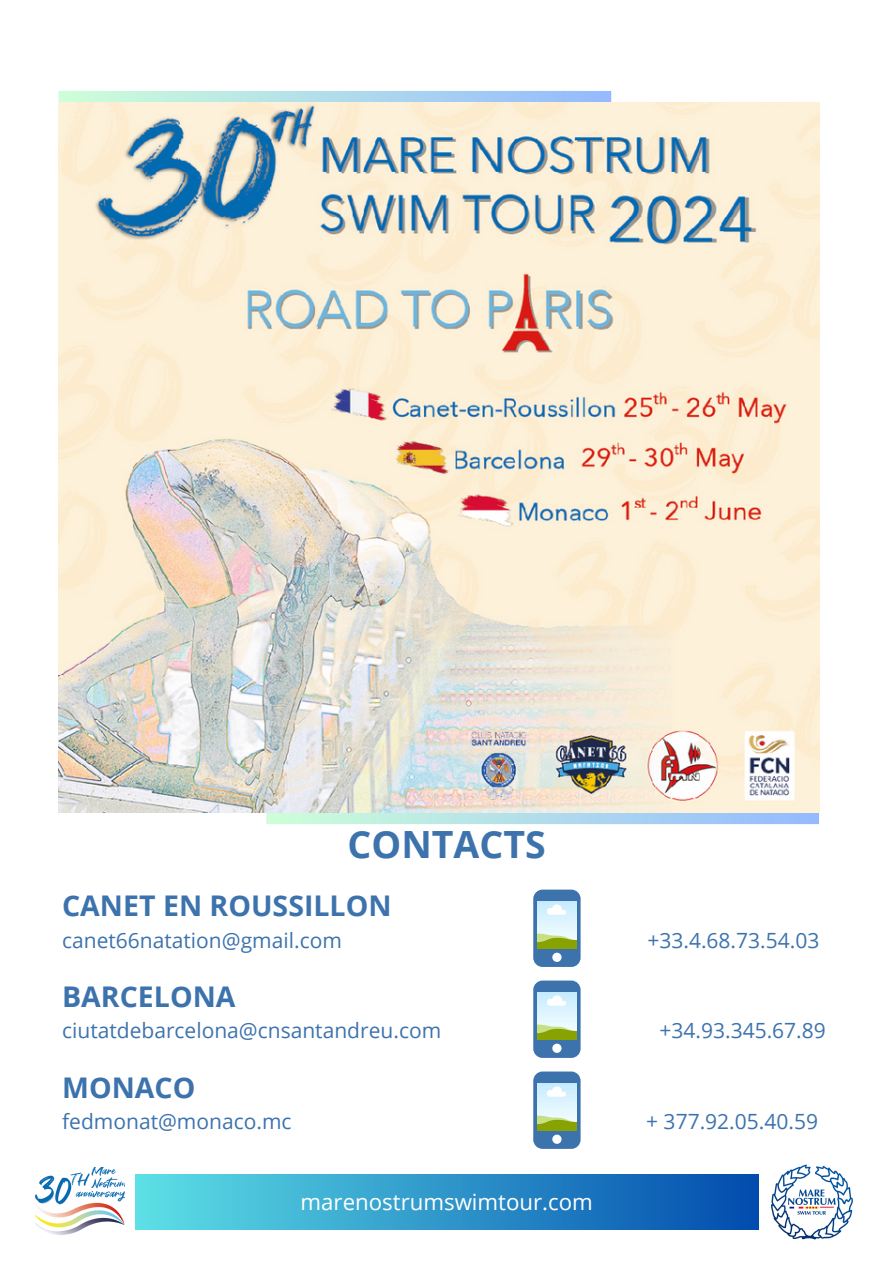
<style>
.page{position:relative;width:893px;height:1264px;background:#fff}
.page>*{position:absolute;margin:0;border:0;box-sizing:border-box;transform-origin:0 0}
.t1{font:700 37.5px "Open Sans";color:#3d73ad}
.t2{font:700 28.5px "Open Sans";color:#3d73ad}
.t3{font:22.2px "Open Sans";color:#fff}
.t4{font:21px "Open Sans";color:#3d73ad}
</style>
<div class="page">
<div style="left:266px;top:801px;width:553px;height:23px;background:linear-gradient(to right,#cdffd8,#94b9ff)"></div>
<div style="left:58px;top:91px;width:553px;height:22px;background:linear-gradient(to right,#cdffd8,#94b9ff)"></div>
<img style="left:58px;top:102px;width:761px;height:710px">
<svg style="left:533px;top:980px;width:47px;height:77px;background:#5484b1"></svg>
<img style="left:537px;top:992px;width:39px;height:47px">
<svg style="left:533px;top:1071px;width:47px;height:77px;background:#5584ae"></svg>
<img style="left:537px;top:1083px;width:39px;height:46px">
<div style="left:135px;top:1174px;width:623px;height:55px;background:linear-gradient(to right,#5de0e6,#014bad)"></div>
<img style="left:771px;top:1164px;width:82px;height:76px">
<img style="left:36px;top:1167px;width:89px;height:68px">
<svg style="left:533px;top:889px;width:47px;height:77px;background:#5584b1"></svg>
<img style="left:537px;top:901px;width:39px;height:47px">
<p class="t1" style="left:347px;top:817px;width:200px">CONTACTS</p>
<p class="t2" style="left:62px;top:885px;width:331px">CANET EN ROUSSILLON</p>
<p class="t4" style="left:62px;top:925px;width:281px">canet66natation@gmail.com</p>
<p class="t4" style="left:647px;top:925px;width:173px">+33.4.68.73.54.03</p>
<p class="t2" style="left:62px;top:976px;width:175px">BARCELONA</p>
<p class="t4" style="left:62px;top:1016px;width:380px">ciutatdebarcelona@cnsantandreu.com</p>
<p class="t4" style="left:659px;top:1016px;width:168px">+34.93.345.67.89</p>
<h1 class="t2" style="left:62px;top:1067px;width:135px">MONACO</h1>
<p class="t4" style="left:62px;top:1106px;width:231px">fedmonat@monaco.mc</p>
<p class="t4" style="left:646px;top:1106px;width:173px">+ 377.92.05.40.59</p>
<p class="t3" style="left:300px;top:1186px;width:294px">marenostrumswimtour.com</p>
</div>
